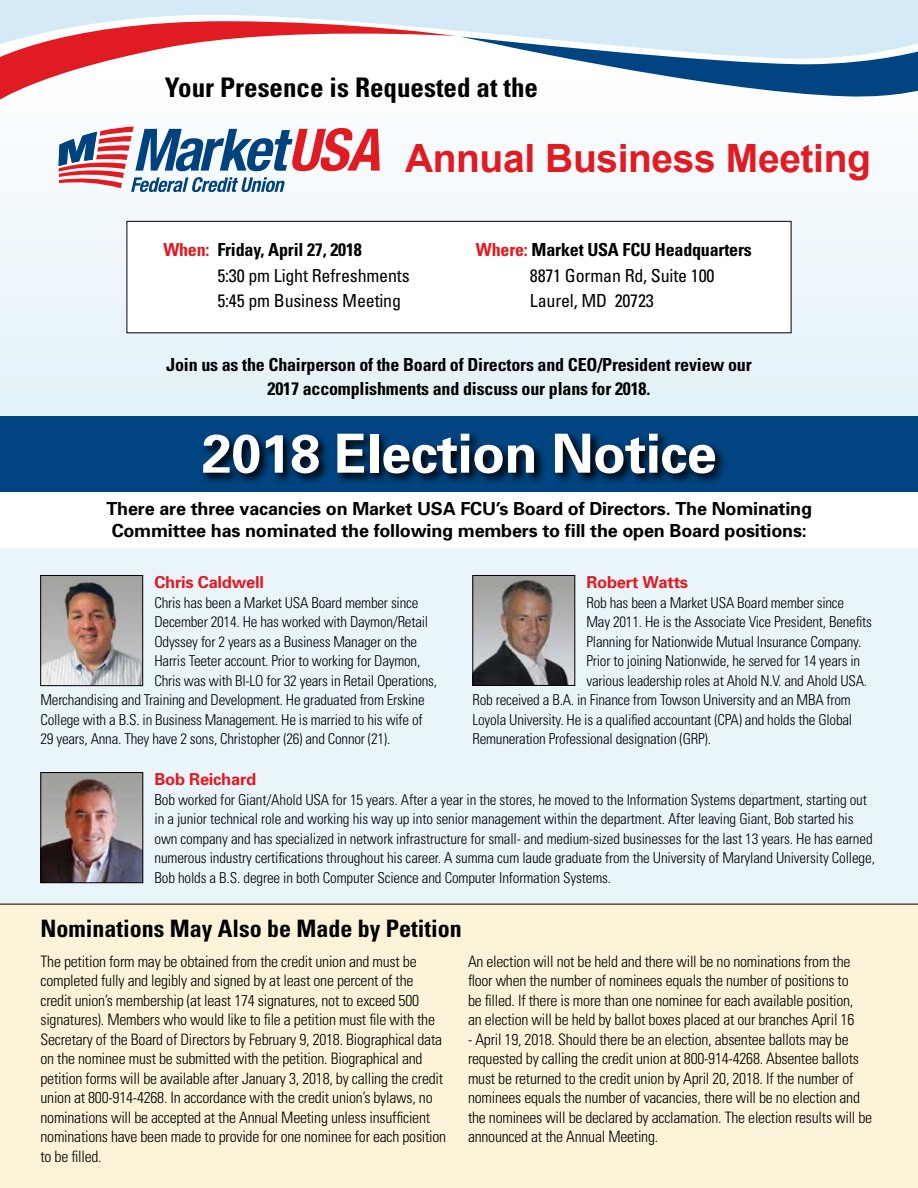
<style>
.page{position:relative;width:918px;height:1188px;background:#fff}
.page>*{position:absolute;margin:0;border:0;box-sizing:border-box;transform-origin:0 0}
.t1{font:700 54px "Univers";letter-spacing:-.01em;color:#fff}
.t2{font:700 39px "Arial";letter-spacing:-.01em;color:#e11b22}
.t3{font:700 condensed 27px "Univers";color:#000}
.t4{font:700 condensed 24px "Univers";color:#000}
.t5{font:700 18px/21.6px "Univers";letter-spacing:-.01em;color:#000}
.t6{font:condensed 18px/25.5px "Univers";letter-spacing:-.01em;color:#000}
.t7{font:700 condensed 18px/24px "Univers";letter-spacing:-.01em;color:#000;text-align:center}
.t8{font:700 16.5px "Univers";letter-spacing:-.015em;color:#e11b22}
.t9{font:300 condensed 15.75px/19.5px "Univers";letter-spacing:-.015em;color:#000}
.t10{font:300 condensed 15px/19.5px "Univers";letter-spacing:-.015em;color:#000}
.s1{font-weight:700;color:#e11b22}
.s2{font-weight:700}
</style>
<div class="page">
<div style="left:0;top:549px;width:918px;height:355px;background:#eaf5fb"></div>
<div style="left:0;top:76px;width:918px;height:341px;background:#edf7fb"></div>
<div style="left:127px;top:221px;width:664px;height:112px;background:#fff"></div>
<div style="left:127px;top:221px;width:664px;height:112px;border:1px solid #000"></div>
<svg style="left:59px;top:127px;width:321px;height:65px"></svg>
<svg style="left:0;top:60px;width:918px;height:50px"></svg>
<svg style="left:0;top:0;width:918px;height:60px;fill:#d4ebf7"></svg>
<img style="left:42px;top:577px;width:99px;height:107px">
<div style="left:40px;top:575px;width:103px;height:111px;border:1px solid #000"></div>
<img style="left:43px;top:774px;width:98px;height:107px">
<div style="left:41px;top:772px;width:102px;height:111px;border:1px solid #000"></div>
<img style="left:475px;top:577px;width:98px;height:107px">
<div style="left:473px;top:575px;width:102px;height:111px;border:1px solid #000"></div>
<div style="left:0;top:417px;width:918px;height:75px;background:#004481"></div>
<div style="left:0;top:904px;width:918px;height:284px;background:#fcf3d8"></div>
<hr style="left:0;top:904px;width:918px;height:1px;background:#000">
<svg style="left:203px;top:433px;width:522px;height:50px"></svg>
<h3 class="t3" style="left:165px;top:71px;width:375px">Your Presence is Requested at the</h3>
<h2 class="t2" style="left:405px;top:133px;width:467px">Annual Business Meeting</h2>
<p class="t6" style="left:217px;top:237px;width:194px;text-indent:-54px"><span class="s1">When:</span> <span class="s2">Friday, April 27, 2018<br></span>5:30 pm Light Refreshments<br>5:45 pm Business Meeting</p>
<p class="t6" style="left:530px;top:237px;width:224px;text-indent:-54px"><span class="s1">Where:</span> <span class="s2">Market USA FCU Headquarters<br></span>8871 Gorman Rd, Suite 100<br>Laurel, MD 20723</p>
<p class="t7" style="left:166px;top:353px;width:587px">Join us as the Chairperson of the Board of Directors and CEO/President review our<br>2017 accomplishments and discuss our plans for 2018.</p>
<h1 class="t1" style="left:202px;top:421px;width:516px">2018 Election Notice</h1>
<p class="t5" style="left:106px;top:498px;width:707px">There are three vacancies on Market USA FCU’s Board of Directors. The Nominating<br>Committee has nominated the following members to fill the open Board positions:</p>
<p class="t8" style="left:154px;top:572px;width:111px">Chris Caldwell</p>
<p class="t10" style="left:154px;top:593px;width:265px">Chris has been a Market USA Board member since</p>
<p class="t10" style="left:154px;top:612px;width:275px">December 2014. He has worked with Daymon/Retail</p>
<p class="t10" style="left:154px;top:632px;width:264px">Odyssey for 2 years as a Business Manager on the</p>
<p class="t10" style="left:154px;top:651px;width:267px">Harris Teeter account. Prior to working for Daymon,</p>
<p class="t10" style="left:154px;top:671px;width:284px">Chris was with BI-LO for 32 years in Retail Operations,</p>
<p class="t10" style="left:40px;top:690px;width:386px">Merchandising and Training and Development. He graduated from Erskine</p>
<p class="t10" style="left:40px;top:710px;width:384px">College with a B.S. in Business Management. He is married to his wife of</p>
<p class="t10" style="left:40px;top:729px;width:351px">29 years, Anna. They have 2 sons, Christopher (26) and Connor (21).</p>
<p class="t8" style="left:154px;top:770px;width:103px">Bob Reichard</p>
<p class="t10" style="left:154px;top:790px;width:722px">Bob worked for Giant/Ahold USA for 15 years. After a year in the stores, he moved to the Information Systems department, starting out in a junior technical role and working his way up into senior management within the department. After leaving Giant, Bob started his own company and has specialized in network infrastructure for small- and medium-sized businesses for the last 13 years. He has earned numerous industry certifications throughout his career. A summa cum laude graduate from the University of Maryland University College, Bob holds a B.S. degree in both Computer Science and Computer Information Systems.</p>
<p class="t8" style="left:586px;top:572px;width:103px">Robert Watts</p>
<p class="t10" style="left:586px;top:593px;width:259px">Rob has been a Market USA Board member since</p>
<p class="t10" style="left:586px;top:612px;width:287px">May 2011. He is the Associate Vice President, Benefits</p>
<p class="t10" style="left:586px;top:632px;width:276px">Planning for Nationwide Mutual Insurance Company.</p>
<p class="t10" style="left:586px;top:651px;width:275px">Prior to joining Nationwide, he served for 14 years in</p>
<p class="t10" style="left:586px;top:671px;width:282px">various leadership roles at Ahold N.V. and Ahold USA.</p>
<p class="t10" style="left:472px;top:690px;width:380px">Rob received a B.A. in Finance from Towson University and an MBA from</p>
<p class="t10" style="left:472px;top:710px;width:381px">Loyola University. He is a qualified accountant (CPA) and holds the Global</p>
<p class="t10" style="left:472px;top:729px;width:240px">Remuneration Professional designation (GRP).</p>
<h3 class="t4" style="left:40px;top:913px;width:423px">Nominations May Also be Made by Petition</h3>
<p class="t9" style="left:40px;top:952px;width:407px">The petition form may be obtained from the credit union and must be completed fully and legibly and signed by at least one percent of the credit union’s membership (at least 174 signatures, not to exceed 500 signatures). Members who would like to file a petition must file with the Secretary of the Board of Directors by February 9, 2018. Biographical data on the nominee must be submitted with the petition. Biographical and petition forms will be available after January 3, 2018, by calling the credit union at 800-914-4268. In accordance with the credit union’s bylaws, no nominations will be accepted at the Annual Meeting unless insufficient nominations have been made to provide for one nominee for each position to be filled.</p>
<p class="t9" style="left:468px;top:952px;width:388px">An election will not be held and there will be no nominations from the floor when the number of nominees equals the number of positions to be filled. If there is more than one nominee for each available position, an election will be held by ballot boxes placed at our branches April 16</p>
<p class="t9" style="left:468px;top:1030px;width:406px">- April 19, 2018. Should there be an election, absentee ballots may be requested by calling the credit union at 800-914-4268. Absentee ballots must be returned to the credit union by April 20, 2018. If the number of nominees equals the number of vacancies, there will be no election and the nominees will be declared by acclamation. The election results will be announced at the Annual Meeting.</p>
</div>
